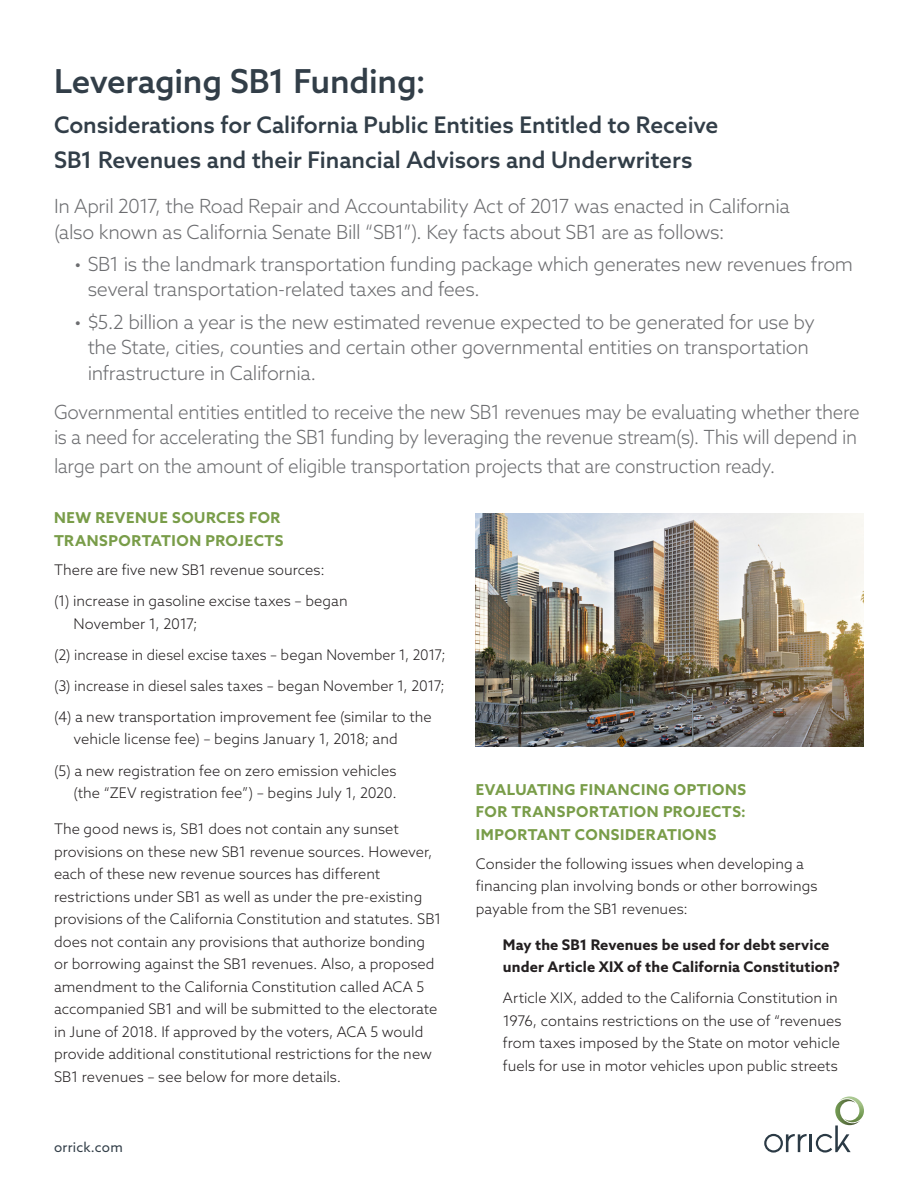
<style>
.page{position:relative;width:918px;height:1188px;background:#fff}
.page>*{position:absolute;margin:0;border:0;box-sizing:border-box;transform-origin:0 0}
.Title_22pt{font:500 33px "Azo Sans";letter-spacing:-.01em;color:#323e48}
.Title_22pt-2{font:500 22.8px/34.7px "Azo Sans";letter-spacing:-.005em;color:#323e48}
.Body_Text{font:300 19.5px/25.5px "Azo Sans";letter-spacing:-.02em;color:#6c6d70}
.Body_Text-2{font:300 19.5px/25.5px "Azo Sans";letter-spacing:-.02em;color:#6c6d70;scale:.96 1}
.Subhead_1{font:700 15px/22.5px "Azo Sans";letter-spacing:.035em;color:#799d49}
.Body_Text-3{font:300 14.7px/22.5px "Azo Sans";letter-spacing:.005em;color:#231f20}
.Bullet_text{font:300 14.7px/22.5px "Azo Sans";color:#231f20}
.Body_Text-4{font:700 14.7px/22.5px "Azo Sans";letter-spacing:.01em;color:#231f20}
.t1{font:13.5px "Azo Sans";letter-spacing:.02em;color:#323e48}
</style>
<div class="page">
<img style="left:476px;top:513px;width:388px;height:233px">
<svg style="left:764px;top:1096px;width:100px;height:57px"></svg>
<p class="Title_22pt" style="left:54px;top:59px;width:373px">Leveraging SB1 Funding:</p>
<p class="Title_22pt-2" style="left:54px;top:107px;width:666px">Considerations for California Public Entities Entitled to Receive<br>SB1 Revenues and their Financial Advisors and Underwriters</p>
<p class="Body_Text" style="left:54px;top:193px;width:737px">In April 2017, the Road Repair and Accountability Act of 2017 was enacted in California (also known as California Senate Bill “SB1”). Key facts about SB1 are as follows:</p>
<p class="Body_Text" style="left:88px;top:251px;width:767px;text-indent:-14px">• SB1 is the landmark transportation funding package which generates new revenues from several transportation-related taxes and fees.</p>
<p class="Body_Text" style="left:88px;top:309px;width:729px;text-indent:-14px">• $5.2 billion a year is the new estimated revenue expected to be generated for use by the State, cities, counties and certain other governmental entities on transportation infrastructure in California.</p>
<p class="Body_Text-2" style="left:54px;top:399px;width:841px">Governmental entities entitled to receive the new SB1 revenues may be evaluating whether there is a need for accelerating the SB1 funding by leveraging the revenue stream(s). This will depend in</p>
<p class="Body_Text-2" style="left:54px;top:453px;width:753px">large part on the amount of eligible transportation projects that are construction ready.</p>
<p class="Subhead_1" style="left:54px;top:506px;width:231px">NEW REVENUE SOURCES FOR<br>TRANSPORTATION PROJECTS</p>
<p class="Body_Text-3" style="left:54px;top:558px;width:272px">There are five new SB1 revenue sources:</p>
<p class="Bullet_text" style="left:73px;top:589px;width:276px;text-indent:-19px">(1) increase in gasoline excise taxes – began<br>November 1, 2017;</p>
<p class="Bullet_text" style="left:54px;top:643px;width:393px">(2) increase in diesel excise taxes – began November 1, 2017;</p>
<p class="Bullet_text" style="left:54px;top:674px;width:392px">(3) increase in diesel sales taxes – began November 1, 2017;</p>
<p class="Bullet_text" style="left:73px;top:705px;width:360px;text-indent:-19px">(4) a new transportation improvement fee (similar to the vehicle license fee) – begins January 1, 2018; and</p>
<p class="Bullet_text" style="left:54px;top:759px;width:344px;text-align:right">(5) a new registration fee on zero emission vehicles (the “ZEV registration fee”) – begins July 1, 2020.</p>
<p class="Body_Text-3" style="left:54px;top:817px;width:389px">The good news is, SB1 does not contain any sunset provisions on these new SB1 revenue sources. However, each of these new revenue sources has different restrictions under SB1 as well as under the pre-existing provisions of the California Constitution and statutes. SB1 does not contain any provisions that authorize bonding or borrowing against the SB1 revenues. Also, a proposed amendment to the California Constitution called ACA 5 accompanied SB1 and will be submitted to the electorate in June of 2018. If approved by the voters, ACA 5 would provide additional constitutional restrictions for the new SB1 revenues – see below for more details.</p>
<p class="t1" style="left:54px;top:1139px;width:70px">orrick.com</p>
<p class="Subhead_1" style="left:476px;top:778px;width:272px;text-align:justify">EVALUATING FINANCING OPTIONS FOR TRANSPORTATION PROJECTS:<br>IMPORTANT CONSIDERATIONS</p>
<p class="Body_Text-3" style="left:476px;top:852px;width:343px">Consider the following issues when developing a financing plan involving bonds or other borrowings payable from the SB1 revenues:</p>
<p class="Body_Text-4" style="left:503px;top:933px;width:339px">May the SB1 Revenues be used for debt service under Article XIX of the California Constitution?</p>
<p class="Body_Text-3" style="left:503px;top:987px;width:340px">Article XIX, added to the California Constitution in 1976, contains restrictions on the use of “revenues from taxes imposed by the State on motor vehicle fuels for use in motor vehicles upon public streets</p>
</div>
